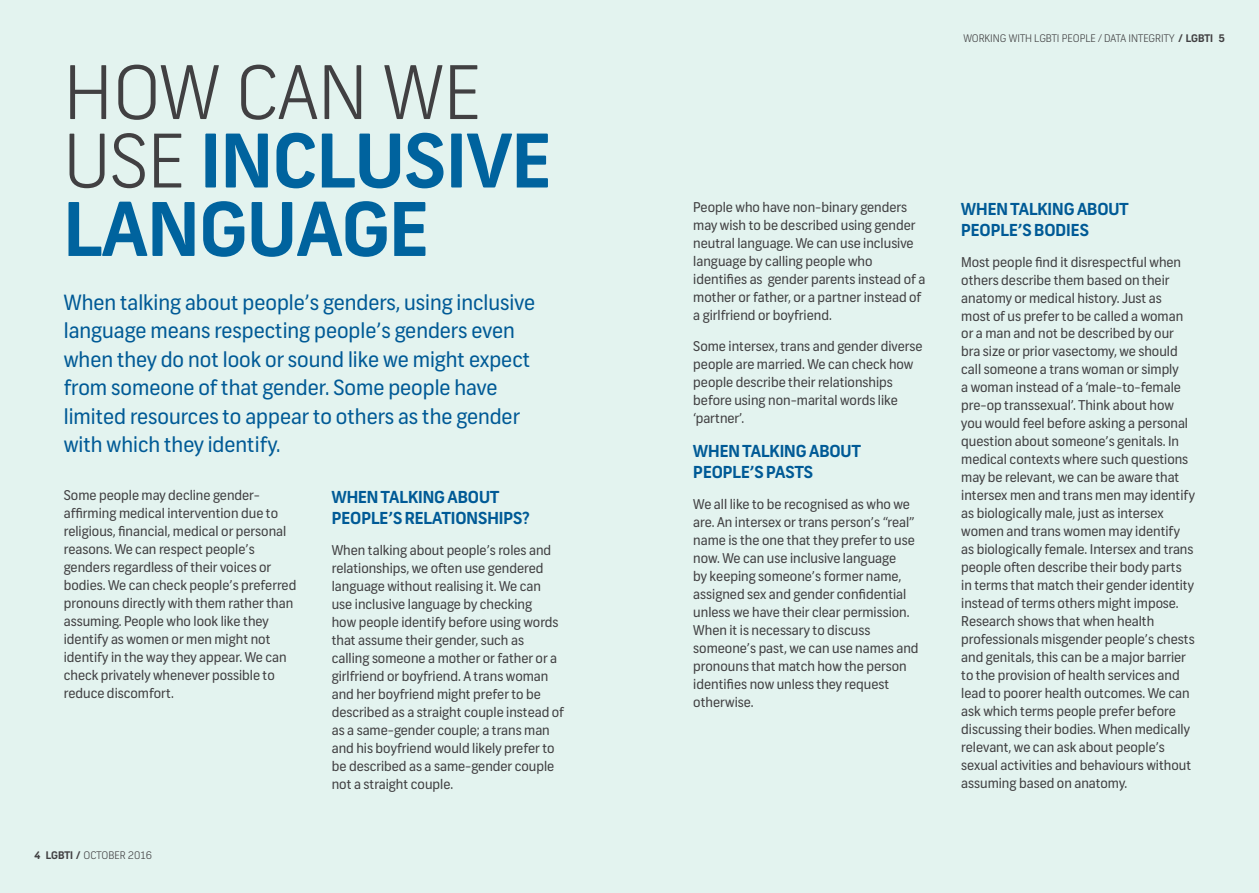
<style>
.page{position:relative;width:1259px;height:893px;background:#fff}
.page>*{position:absolute;margin:0;border:0;box-sizing:border-box;transform-origin:0 0}
.t1{font:700 73.65px/68.4px "Frank";color:#00639e}
.t2{font:21px/28.5px "Frank";color:#005a96}
.t3{font:700 16.5px/21px "Frank";color:#005a96}
.t4{font:13.5px/18px "Frank";color:#414042}
.t5{font:300 10.5px "Frank";color:#414042}
.s1{font-weight:300;color:#414042}
.s2{font-weight:700}
</style>
<div class="page">
<div style="left:0;top:0;width:1258px;height:893px;background:#e3f3ef"></div>
<h1 class="t1" style="left:64px;top:62px;width:489px"><span class="s1">HOW CAN WE<br>USE</span> INCLUSIVE<br>LANGUAGE</h1>
<p class="t2" style="left:64px;top:289px;width:473px">When talking about people’s genders, using inclusive language means respecting people’s genders even when they do not look or sound like we might expect from someone of that gender. Some people have limited resources to appear to others as the gender with which they identify.</p>
<p class="t4" style="left:64px;top:487px;width:234px">Some people may decline gender&shy;affirming medical intervention due to religious, financial, medical or personal reasons. We can respect people’s genders regardless of their voices or bodies. We can check people’s preferred pronouns directly with them rather than assuming. People who look like they identify as women or men might not identify in the way they appear. We can check privately whenever possible to reduce discomfort.</p>
<p class="t3" style="left:332px;top:487px;width:199px">WHEN TALKING ABOUT<br>PEOPLE’S RELATIONSHIPS?</p>
<p class="t4" style="left:332px;top:541px;width:234px">When talking about people’s roles and relationships, we often use gendered language without realising it. We can use inclusive language by checking<br>how people identify before using words that assume their gender, such as calling someone a mother or father or a girlfriend or boyfriend. A trans woman and her boyfriend might prefer to be described as a straight couple instead of as a same-gender couple; a trans man and his boyfriend would likely prefer to be described as a same-gender couple not a straight couple.</p>
<p class="t5" style="left:34px;top:849px;width:120px"><span class="s2">4 LGBTI /</span> OCTOBER 2016</p>
<p class="t5" style="left:963px;top:32px;width:263px">WORKING WITH LGBTI PEOPLE / DATA INTEGRITY <span class="s2">/ LGBTI 5</span></p>
<p class="t4" style="left:693px;top:199px;width:233px">People who have non-binary genders may wish to be described using gender neutral language. We can use inclusive language by calling people who identifies as gender parents instead of a mother or father, or a partner instead of a girlfriend or boyfriend.</p>
<p class="t4" style="left:693px;top:338px;width:231px">Some intersex, trans and gender diverse people are married. We can check how people describe their relationships before using non-marital words like ‘partner’.</p>
<p class="t3" style="left:693px;top:441px;width:169px">WHEN TALKING ABOUT<br>PEOPLE’S PASTS</p>
<p class="t4" style="left:693px;top:495px;width:227px">We all like to be recognised as who we are. An intersex or trans person’s “real” name is the one that they prefer to use now. We can use inclusive language<br>by keeping someone’s former name, assigned sex and gender confidential unless we have their clear permission.<br>When it is necessary to discuss someone’s past, we can use names and pronouns that match how the person identifies now unless they request otherwise.</p>
<p class="t3" style="left:961px;top:199px;width:169px">WHEN TALKING ABOUT<br>PEOPLE’S BODIES</p>
<p class="t4" style="left:961px;top:253px;width:235px">Most people find it disrespectful when others describe them based on their anatomy or medical history. Just as<br>most of us prefer to be called a woman or a man and not be described by our bra size or prior vasectomy, we should call someone a trans woman or simply<br>a woman instead of a ‘male-to-female pre-op transsexual’. Think about how you would feel before asking a personal question about someone’s genitals. In medical contexts where such questions may be relevant, we can be aware that intersex men and trans men may identify as biologically male, just as intersex women and trans women may identify as biologically female. Intersex and trans people often describe their body parts in terms that match their gender identity instead of terms others might impose.<br>Research shows that when health professionals misgender people’s chests and genitals, this can be a major barrier to the provision of health services and lead to poorer health outcomes. We can ask which terms people prefer before discussing their bodies. When medically relevant, we can ask about people’s sexual activities and behaviours without assuming based on anatomy.</p>
</div>
